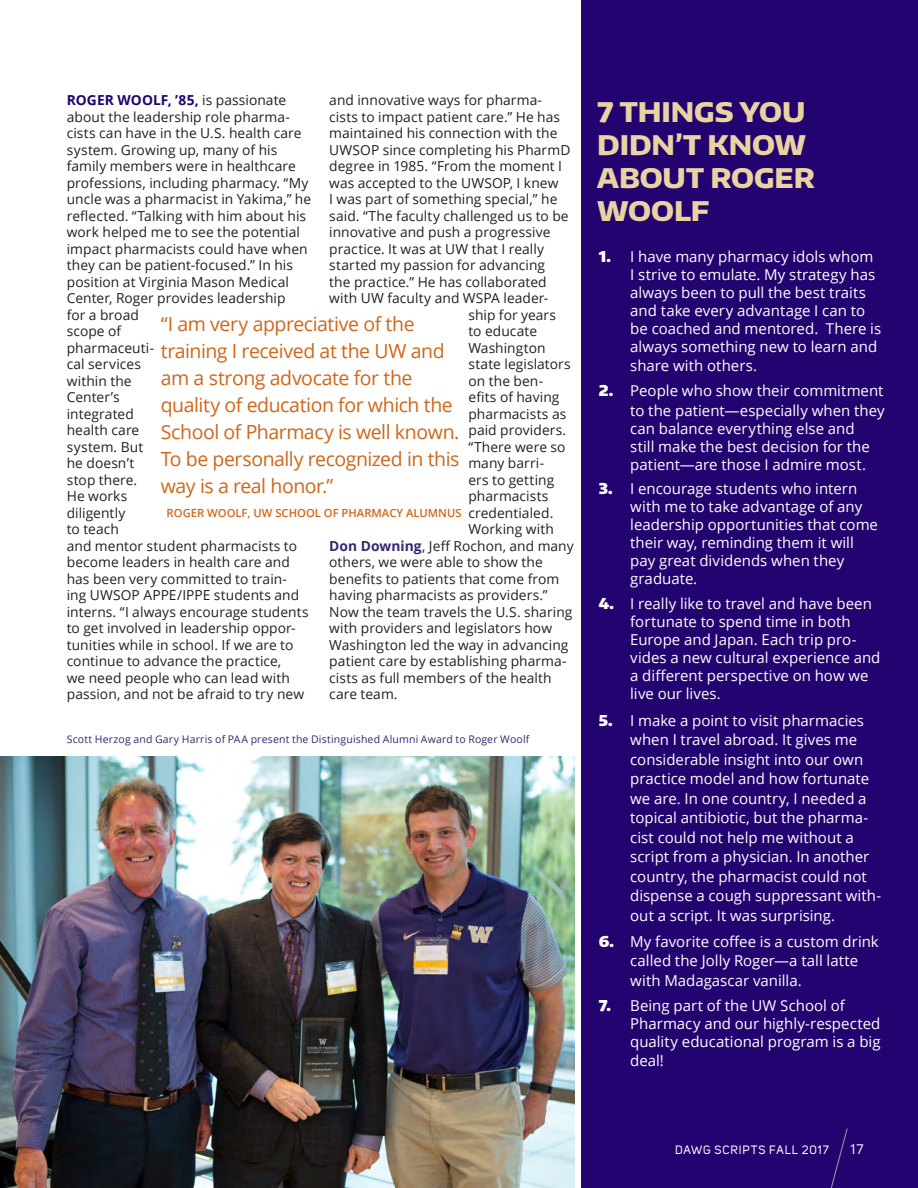
<style>
.page{position:relative;width:918px;height:1188px;background:#fff}
.page>*{position:absolute;margin:0;border:0;box-sizing:border-box;transform-origin:0 0}
.t1{font:800 27px/33px "Encode Sans Wide";letter-spacing:-.005em;color:#e8d3a1}
.pull_quotes{font:19.5px/27px "Open Sans";letter-spacing:-.025em;color:#cf6619}
.body-purple{font:15px/18px "Open Sans";color:#fff}
.body{font:13.8px/16.5px "Open Sans";letter-spacing:.005em;color:#231f20}
.body-2{font:13.5px "Open Sans";color:#fff}
.body-3{font:12px "Uni Sans";letter-spacing:.075em;color:#fff}
.pull_quote-attributi{font:600 11.25px "Open Sans";color:#cf6619}
.body-4{font:10.5px "Open Sans";letter-spacing:.015em;color:#382571}
.s1{font-weight:700;color:#22036f}
.s2{font-weight:700;color:#382571}
.s3{font-family:"Encode Sans Normal";font-weight:900}
</style>
<div class="page">
<div style="left:582px;top:0;width:336px;height:1188px;background:#22036f"></div>
<img style="left:0;top:757px;width:574px;height:431px">
<svg style="left:830px;top:1128px;width:18px;height:60px"></svg>
<p class="body" style="left:67px;top:91px;width:246px"><span class="s1">ROGER WOOLF, ’85,</span> is passionate about the leadership role pharma&shy;cists can have in the U.S. health care system. Growing up, many of his family members were in healthcare professions, including pharmacy. “My uncle was a pharmacist in Yakima,” he reflected. “Talking with him about his work helped me to see the potential impact pharmacists could have when they can be patient-focused.” In his position at Virginia Mason Medical<br>Center, Roger provides leadership<br>for a broad<br>scope of<br>pharmaceuti-<br>cal services<br>within the<br>Center’s<br>integrated<br>health care<br>system. But<br>he doesn’t<br>stop there.<br>He works<br>diligently<br>to teach<br>and mentor student pharmacists to become leaders in health care and has been very committed to train-<br>ing UWSOP APPE/IPPE students and interns. “I always encourage students to get involved in leadership oppor&shy;tunities while in school. If we are to continue to advance the practice,<br>we need people who can lead with passion, and not be afraid to try new</p>
<p class="body" style="left:329px;top:92px;width:214px">and innovative ways for pharma-</p>
<p class="body" style="left:329px;top:108px;width:232px">cists to impact patient care.” He has</p>
<p class="body" style="left:329px;top:125px;width:230px">maintained his connection with the</p>
<p class="body" style="left:329px;top:141px;width:243px">UWSOP since completing his PharmD</p>
<p class="body" style="left:329px;top:158px;width:234px">degree in 1985. “From the moment I</p>
<p class="body" style="left:329px;top:174px;width:231px">was accepted to the UWSOP, I knew</p>
<p class="body" style="left:329px;top:191px;width:230px">I was part of something special,” he</p>
<p class="body" style="left:329px;top:207px;width:241px">said. “The faculty challenged us to be</p>
<p class="body" style="left:329px;top:224px;width:223px">innovative and push a progressive</p>
<p class="body" style="left:329px;top:240px;width:216px">practice. It was at UW that I really</p>
<p class="body" style="left:329px;top:257px;width:217px">started my passion for advancing</p>
<p class="body" style="left:329px;top:273px;width:219px">the practice.” He has collaborated</p>
<p class="body" style="left:329px;top:290px;width:220px">with UW faculty and WSPA leader-</p>
<p class="body" style="left:468px;top:306px;width:89px">ship for years</p>
<p class="body" style="left:468px;top:323px;width:70px">to educate</p>
<p class="body" style="left:468px;top:339px;width:79px">Washington</p>
<p class="body" style="left:468px;top:356px;width:104px">state legislators</p>
<p class="body" style="left:468px;top:372px;width:76px">on the ben-</p>
<p class="body" style="left:468px;top:389px;width:93px">efits of having</p>
<p class="body" style="left:468px;top:405px;width:99px">pharmacists as</p>
<p class="body" style="left:468px;top:422px;width:99px">paid providers.</p>
<p class="body" style="left:468px;top:438px;width:99px">“There were so</p>
<p class="body" style="left:468px;top:455px;width:77px">many barri-</p>
<p class="body" style="left:468px;top:471px;width:87px">ers to getting</p>
<p class="body" style="left:468px;top:488px;width:82px">pharmacists</p>
<p class="body" style="left:468px;top:504px;width:86px">credentialed.</p>
<p class="body" style="left:468px;top:521px;width:87px">Working with</p>
<p class="body" style="left:329px;top:537px;width:246px"><span class="s2">Don Downing</span>, Jeff Rochon, and many</p>
<p class="body" style="left:329px;top:554px;width:215px">others, we were able to show the</p>
<p class="body" style="left:329px;top:570px;width:232px">benefits to patients that come from</p>
<p class="body" style="left:329px;top:587px;width:220px">having pharmacists as providers.”</p>
<p class="body" style="left:329px;top:603px;width:245px">Now the team travels the U.S. sharing</p>
<p class="body" style="left:329px;top:620px;width:224px">with providers and legislators how</p>
<p class="body" style="left:329px;top:636px;width:241px">Washington led the way in advancing</p>
<p class="body" style="left:329px;top:653px;width:239px">patient care by establishing pharma-</p>
<p class="body" style="left:329px;top:669px;width:224px">cists as full members of the health</p>
<p class="body" style="left:329px;top:686px;width:70px">care team.</p>
<p class="pull_quotes" style="left:161px;top:310px;width:300px">“I am very appreciative of the training I received at the UW and am a strong advocate for the quality of education for which the<br>School of Pharmacy is well known.<br>To be personally recognized in this way is a real honor.”</p>
<p class="pull_quote-attributi" style="left:167px;top:505px;width:297px">ROGER WOOLF, UW SCHOOL OF PHARMACY ALUMNUS</p>
<p class="body-4" style="left:67px;top:732px;width:464px">Scott Herzog and Gary Harris of PAA present the Distinguished Alumni Award to Roger Woolf</p>
<p class="t1" style="left:597px;top:95px;width:219px">7 THINGS YOU<br>DIDN’T KNOW<br>ABOUT ROGER<br>WOOLF</p>
<p class="body-purple" style="left:630px;top:247px;width:252px;text-indent:-32px"><span class="s3">1.</span> I have many pharmacy idols whom I strive to emulate. My strategy has always been to pull the best traits and take every advantage I can to be coached and mentored. There is always something new to learn and</p>
<p class="body-purple" style="left:630px;top:356px;width:128px">share with others.</p>
<p class="body-purple" style="left:599px;top:380px;width:288px;line-height:19.5px;text-align:right"><span class="s3">2.</span> People who show their commitment to the patient—especially when they</p>
<p class="body-purple" style="left:630px;top:419px;width:241px">can balance everything else and still make the best decision for the patient—are those I admire most.</p>
<p class="body-purple" style="left:630px;top:480px;width:249px;text-indent:-31px"><span class="s3">3.</span> I encourage students who intern with me to take advantage of any leadership opportunities that come their way, reminding them it will pay great dividends when they graduate.</p>
<p class="body-purple" style="left:630px;top:594px;width:252px;text-indent:-32px"><span class="s3">4.</span> I really like to travel and have been fortunate to spend time in both<br>Europe and Japan. Each trip pro&shy;vides a new cultural experience and a different perspective on how we live our lives.</p>
<p class="body-purple" style="left:630px;top:710px;width:253px;line-height:19.5px;text-indent:-32px"><span class="s3">5.</span> I make a point to visit pharmacies when I travel abroad. It gives me considerable insight into our own practice model and how fortunate we are. In one country, I needed a topical antibiotic, but the pharma&shy;cist could not help me without a script from a physician. In another country, the pharmacist could not dispense a cough suppressant with&shy;out a script. It was surprising.</p>
<p class="body-purple" style="left:630px;top:931px;width:250px;line-height:19.5px;text-indent:-32px"><span class="s3">6.</span> My favorite coffee is a custom drink called the Jolly Roger—a tall latte with Madagascar vanilla.</p>
<p class="body-purple" style="left:630px;top:996px;width:252px;text-indent:-32px"><span class="s3">7.</span> Being part of the UW School of<br>Pharmacy and our highly-respected quality educational program is a big</p>
<p class="body-purple" style="left:630px;top:1051px;width:35px">deal!</p>
<p class="body-3" style="left:675px;top:1142px;width:155px">DAWG SCRIPTS FALL 2017</p>
<p class="body-2" style="left:849px;top:1139px;width:16px">17</p>
</div>
